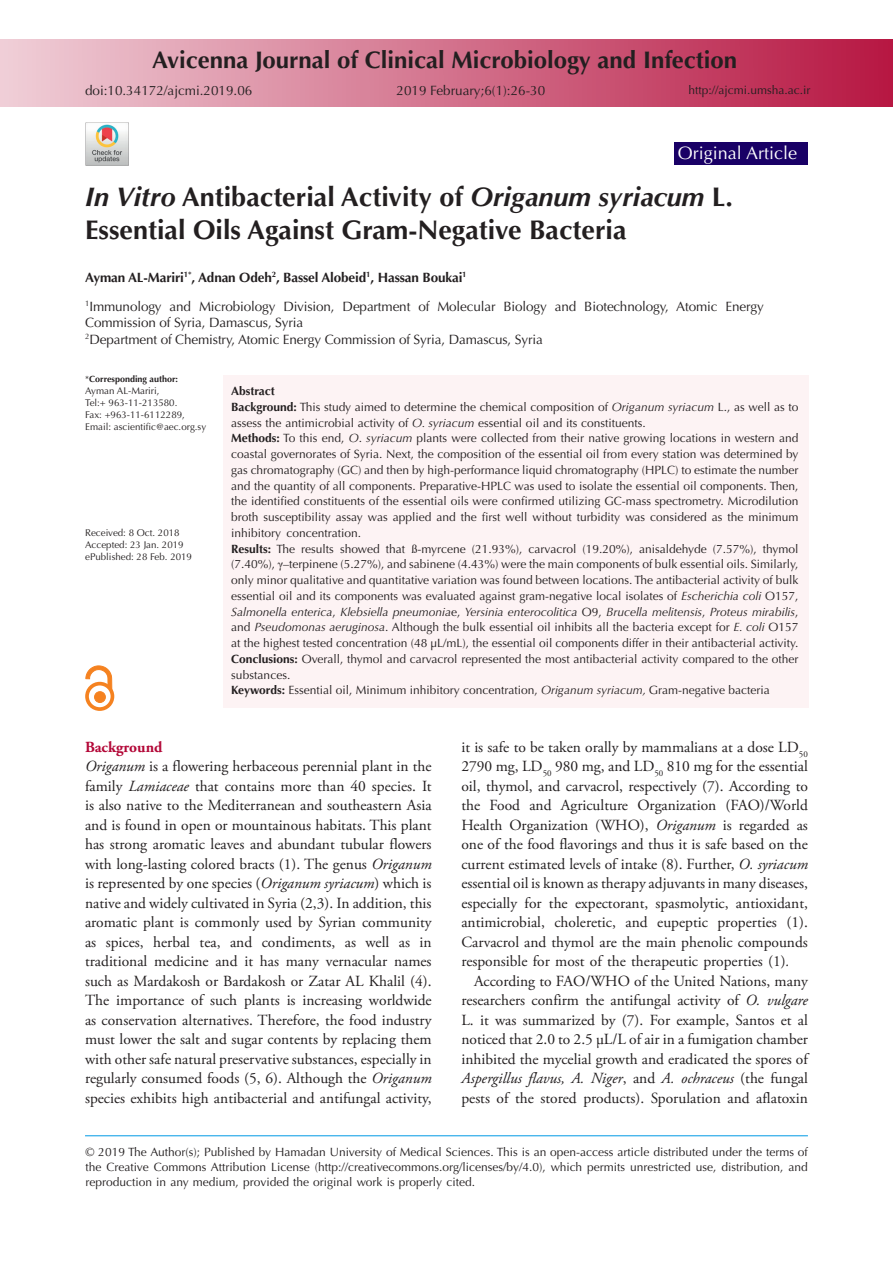
<style>
.page{position:relative;width:893px;height:1263px;background:#fff}
.page>*{position:absolute;margin:0;border:0;box-sizing:border-box;transform-origin:0 0}
.t1{font:700 27px/33px "Optima LT Std";color:#231f20}
.t2{font:700 24px "Optima LT Std";color:#231f20}
.t3{font:18px "Optima LT Std";color:#fff}
.t4{font:15.45px/19.5px "Adobe Garamond Pro";color:#231f20;text-align:justify}
.t5{font:700 15.45px "Adobe Garamond Pro";color:#b30838}
.t6{font:13.5px/16.5px "Optima LT Std";letter-spacing:-.01em;color:#231f20}
.t7{font:700 13.5px "Optima LT Std";letter-spacing:-.01em;color:#231f20}
.t8{font:12px/15.8px "Optima LT Std";color:#231f20;text-align:justify}
.t9{font:700 12px "Optima LT Std";color:#231f20}
.t10{font:9.75px "Optima LT Std";color:#231f20}
.t11{font:700 9px "Optima LT Std";color:#231f20}
.s1{font-style:italic}
.s2{font-weight:400}
.s3{font-weight:700}
.s4{font-family:"Times New Roman"}
</style>
<div class="page">
<div style="left:0;top:39px;width:893px;height:68px;background:linear-gradient(to right,#f0cfd8,#b71742)"></div>
<hr style="left:85px;top:1135px;width:723px;height:1px;background:#0099e5">
<div style="left:674px;top:143px;width:134px;height:22px;background:#190066"></div>
<div style="left:223px;top:376px;width:586px;height:332px;background:#fdf3f4"></div>
<div style="left:95px;top:692px;width:10px;height:10px;background:#f58220;border-radius:50%"></div>
<div style="left:94px;top:691px;width:11px;height:12px;border:1px solid #f58220;border-radius:50%"></div>
<div style="left:85px;top:682px;width:29px;height:29px;border:4px solid #f58220;border-radius:50%"></div>
<svg style="left:86px;top:666px;width:26px;height:24px"></svg>
<img style="left:85px;top:122px;width:43px;height:43px">
<p class="t2" style="left:152px;top:46px;width:587px">Avicenna Journal of Clinical Microbiology and Infection</p>
<p class="t6" style="left:85px;top:82px;width:169px">doi:10.34172/ajcmi.2019.06</p>
<p class="t6" style="left:396px;top:82px;width:150px">2019 February;6(1):26-30</p>
<p class="t8" style="left:688px;top:82px;width:124px">http://ajcmi.umsha.ac.ir</p>
<p class="t3" style="left:678px;top:143px;width:121px">Original Article</p>
<p class="t1" style="left:85px;top:181px;width:649px"><span class="s1">In Vitro</span> Antibacterial Activity of <span class="s1">Origanum syriacum</span> L.<br>Essential Oils Against Gram-Negative Bacteria</p>
<p class="t7" style="left:85px;top:269px;width:383px">Ayman AL-Mariri<sup>1*</sup>, Adnan Odeh<sup>2</sup>, Bassel Alobeid<sup>1</sup>, Hassan Boukai<sup>1</sup></p>
<p class="t6" style="left:85px;top:298px;width:680px"><sup>1</sup>Immunology and Microbiology Division, Department of Molecular Biology and Biotechnology, Atomic Energy<br>Commission of Syria, Damascus, Syria</p>
<p class="t6" style="left:85px;top:331px;width:459px"><sup>2</sup>Department of Chemistry, Atomic Energy Commission of Syria, Damascus, Syria</p>
<p class="t11" style="left:85px;top:374px;width:94px"><span class="s2">*</span>Corresponding author:</p>
<p class="t10" style="left:85px;top:385px;width:76px">Ayman AL-Mariri,</p>
<p class="t10" style="left:85px;top:397px;width:94px">Tel:+ 963-11-213580.</p>
<p class="t10" style="left:85px;top:409px;width:101px">Fax: +963-11-6112289,</p>
<p class="t10" style="left:85px;top:421px;width:123px">Email: ascientific@aec.org.sy</p>
<p class="t10" style="left:85px;top:527px;width:96px">Received: 8 Oct. 2018</p>
<p class="t10" style="left:85px;top:539px;width:100px">Accepted: 23 Jan. 2019</p>
<p class="t10" style="left:85px;top:551px;width:108px">ePublished: 28 Feb. 2019</p>
<p class="t9" style="left:231px;top:384px;width:45px">Abstract</p>
<p class="t8" style="left:231px;top:399px;width:569px"><span class="s3">Background:</span> This study aimed to determine the chemical composition of <span class="s1">Origanum syriacum</span> L., as well as to assess the antimicrobial activity of <span class="s1">O. syriacum</span> essential oil and its constituents.</p>
<p class="t8" style="left:231px;top:431px;width:569px"><span class="s3">Methods:</span> To this end, <span class="s1">O</span>. <span class="s1">syriacum</span> plants were collected from their native growing locations in western and coastal governorates of Syria. Next, the composition of the essential oil from every station was determined by gas chromatography (GC) and then by high-performance liquid chromatography (HPLC) to estimate the number and the quantity of all components. Preparative-HPLC was used to isolate the essential oil components. Then, the identified constituents of the essential oils were confirmed utilizing GC-mass spectrometry. Microdilution broth susceptibility assay was applied and the first well without turbidity was considered as the minimum inhibitory concentration.</p>
<p class="t8" style="left:231px;top:541px;width:569px"><span class="s3">Results:</span> The results showed that <span class="s4">ß</span>-myrcene (21.93%), carvacrol (19.20%), anisaldehyde (7.57%), thymol (7.40%), <span class="s4">γ</span>–terpinene (5.27%), and sabinene (4.43%) were the main components of bulk essential oils. Similarly, only minor qualitative and quantitative variation was found between locations. The antibacterial activity of bulk essential oil and its components was evaluated against gram-negative local isolates of <span class="s1">Escherichia coli</span> O157, <span class="s1">Salmonella enterica</span>, <span class="s1">Klebsiella pneumonia</span>e, <span class="s1">Yersinia enterocolitica</span> O9, <span class="s1">Brucella melitensis</span>, <span class="s1">Proteus mirabilis</span>, and <span class="s1">Pseudomonas aeruginosa</span>. Although the bulk essential oil inhibits all the bacteria except for <span class="s1">E. coli</span> O157 at the highest tested concentration (48 μL/mL), the essential oil components differ in their antibacterial activity.</p>
<p class="t8" style="left:231px;top:651px;width:569px"><span class="s3">Conclusions:</span> Overall, thymol and carvacrol represented the most antibacterial activity compared to the other substances.</p>
<p class="t8" style="left:231px;top:682px;width:540px"><span class="s3">Keywords:</span> Essential oil, Minimum inhibitory concentration, <span class="s1">Origanum syriacum,</span> Gram-negative bacteria</p>
<p class="t5" style="left:85px;top:738px;width:79px">Background</p>
<p class="t4" style="left:85px;top:757px;width:348px"><span class="s1">Origanum</span> is a flowering herbaceous perennial plant in the family <span class="s1">Lamiaceae</span> that contains more than 40 species. It is also native to the Mediterranean and southeastern Asia and is found in open or mountainous habitats. This plant has strong aromatic leaves and abundant tubular flowers with long-lasting colored bracts (1). The genus <span class="s1">Origanum </span>is represented by one species (<span class="s1">Origanum syriacum</span>) which is native and widely cultivated in Syria (2,3). In addition, this aromatic plant is commonly used by Syrian community as spices, herbal tea, and condiments, as well as in traditional medicine and it has many vernacular names such as Mardakosh or Bardakosh or Zatar AL Khalil (4).<br>The importance of such plants is increasing worldwide as conservation alternatives. Therefore, the food industry must lower the salt and sugar contents by replacing them with other safe natural preservative substances, especially in regularly consumed foods (5, 6). Although the <span class="s1">Origanum </span>species exhibits high antibacterial and antifungal activity,</p>
<p class="t4" style="left:461px;top:738px;width:348px">it is safe to be taken orally by mammalians at a dose LD<sub>50<br></sub>2790 mg, LD<sub>50</sub> 980 mg, and LD<sub>50</sub> 810 mg for the essential oil, thymol, and carvacrol, respectively (7). According to the Food and Agriculture Organization (FAO)/World Health Organization (WHO), <span class="s1">Origanum</span> is regarded as one of the food flavorings and thus it is safe based on the current estimated levels of intake (8). Further, <span class="s1">O. syriacum </span>essential oil is known as therapy adjuvants in many diseases, especially for the expectorant, spasmolytic, antioxidant, antimicrobial, choleretic, and eupeptic properties (1).<br>Carvacrol and thymol are the main phenolic compounds responsible for most of the therapeutic properties (1)<span class="s1">.</span></p>
<p class="t4" style="left:461px;top:972px;width:348px;text-indent:13px">According to FAO/WHO of the United Nations, many researchers confirm the antifungal activity of <span class="s1">O. vulgare </span>L. it was summarized by (7). For example, Santos et al noticed that 2.0 to 2.5 µL/L of air in a fumigation chamber inhibited the mycelial growth and eradicated the spores of <span class="s1">Aspergillus flavus, A. Niger</span>, and <span class="s1">A. ochraceus</span> (the fungal pests of the stored products). Sporulation and aflatoxin</p>
<p class="t8" style="left:85px;top:1144px;width:724px;line-height:15px">© 2019 The Author(s); Published by Hamadan University of Medical Sciences. This is an open-access article distributed under the terms of the Creative Commons Attribution License (http://creativecommons.org/licenses/by/4.0), which permits unrestricted use, distribution, and reproduction in any medium, provided the original work is properly cited.</p>
</div>
